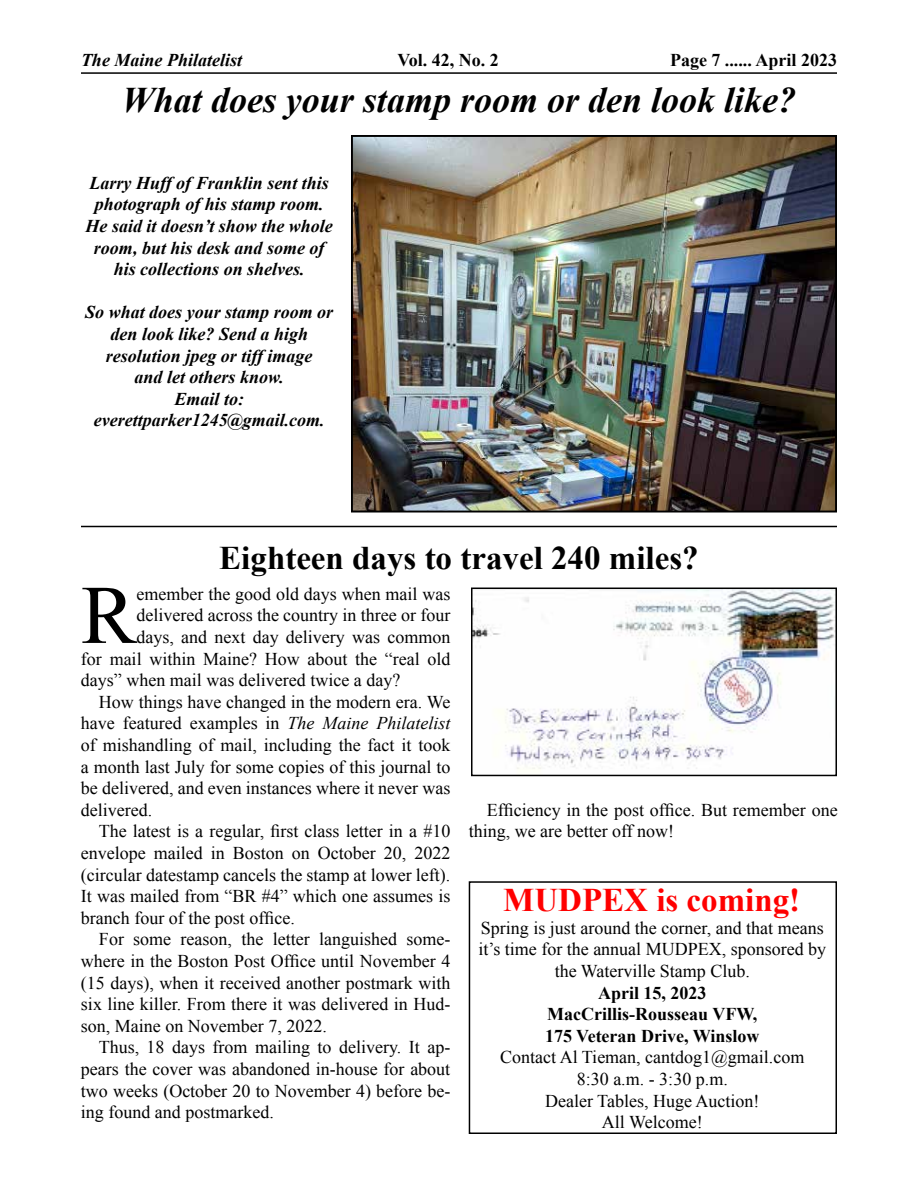
<style>
.page{position:relative;width:918px;height:1188px;background:#fff}
.page>*{position:absolute;margin:0;border:0;box-sizing:border-box;transform-origin:0 0}
.t1{font:83.25px "Times New Roman";color:#000}
.t2{font:italic 700 36px "Times New Roman";color:#000}
.t3{font:700 33px "Times New Roman";color:#000}
.t4{font:700 33px "Times New Roman";color:#f00}
.t5{font:18px/21.6px "Times New Roman";color:#000;text-align:center}
.t6{font:italic 700 18px/21.6px "Times New Roman";color:#000;text-align:center}
.t7{font:700 18px/21.6px "Times New Roman";color:#000;text-align:center}
.s1{font-style:italic}
</style>
<div class="page">
<hr style="left:81px;top:72px;width:756px;height:2px;background:#000">
<img style="left:354px;top:138px;width:480px;height:372px">
<div style="left:351px;top:135px;width:486px;height:378px;border:2px solid #000"></div>
<img style="left:474px;top:591px;width:360px;height:178px">
<div style="left:471px;top:588px;width:366px;height:188px;border:2px solid #000"></div>
<hr style="left:81px;top:526px;width:756px;height:1px;background:#000">
<div style="left:469px;top:881px;width:368px;height:253px;border:2px solid #000"></div>
<p class="t6" style="left:81px;top:49px;width:163px">The Maine Philatelist</p>
<p class="t7" style="left:398px;top:49px;width:103px">Vol. 42, No. 2</p>
<p class="t7" style="left:670px;top:49px;width:168px">Page 7 ...... April 2023</p>
<h2 class="t2" style="left:122px;top:75px;width:676px">What does your stamp room or den look like?</h2>
<p class="t6" style="left:86px;top:171px;width:249px">Larry Huff of Franklin sent this photograph of his stamp room.<br>He said it doesn’t show the whole room, but his desk and some of his collections on shelves.</p>
<p class="t6" style="left:85px;top:301px;width:250px">So what does your stamp room or den look like? Send a high resolution jpeg or tiff image<br>and let others know.<br>Email to: everettparker1245@gmail.com.</p>
<h3 class="t3" style="left:219px;top:535px;width:481px">Eighteen days to travel 240 miles?</h3>
<h1 class="t1" style="left:81px;top:559px;width:57px">R</h1>
<p class="t5" style="left:137px;top:583px;width:315px">emember the good old days when mail was</p>
<p class="t5" style="left:137px;top:604px;width:315px">delivered across the country in three or four</p>
<p class="t5" style="left:137px;top:626px;width:315px">days, and next day delivery was common</p>
<p class="t5" style="left:81px;top:647px;width:371px">for mail within Maine? How about the “real old</p>
<p class="t5" style="left:81px;top:669px;width:321px">days” when mail was delivered twice a day?</p>
<p class="t5" style="left:99px;top:691px;width:353px">How things have changed in the modern era. We</p>
<p class="t5" style="left:81px;top:712px;width:371px">have featured examples in <span class="s1">The Maine Philatelist</span></p>
<p class="t5" style="left:81px;top:734px;width:371px">of mishandling of mail, including the fact it took</p>
<p class="t5" style="left:81px;top:755px;width:371px">a month last July for some copies of this journal to</p>
<p class="t5" style="left:81px;top:777px;width:371px">be delivered, and even instances where it never was</p>
<p class="t5" style="left:81px;top:799px;width:73px">delivered.</p>
<p class="t5" style="left:99px;top:820px;width:353px">The latest is a regular, first class letter in a #10</p>
<p class="t5" style="left:81px;top:842px;width:371px">envelope mailed in Boston on October 20, 2022</p>
<p class="t5" style="left:81px;top:863px;width:371px">(circular datestamp cancels the stamp at lower left).</p>
<p class="t5" style="left:81px;top:885px;width:371px">It was mailed from “BR #4” which one assumes is</p>
<p class="t5" style="left:81px;top:907px;width:215px">branch four of the post office.</p>
<p class="t5" style="left:99px;top:928px;width:353px">For some reason, the letter languished some-</p>
<p class="t5" style="left:81px;top:950px;width:371px">where in the Boston Post Office until November 4</p>
<p class="t5" style="left:81px;top:971px;width:371px">(15 days), when it received another postmark with</p>
<p class="t5" style="left:81px;top:993px;width:371px">six line killer. From there it was delivered in Hud-</p>
<p class="t5" style="left:81px;top:1015px;width:247px">son, Maine on November 7, 2022.</p>
<p class="t5" style="left:99px;top:1036px;width:353px">Thus, 18 days from mailing to delivery. It ap-</p>
<p class="t5" style="left:81px;top:1058px;width:371px">pears the cover was abandoned in-house for about</p>
<p class="t5" style="left:81px;top:1079px;width:371px">two weeks (October 20 to November 4) before be-</p>
<p class="t5" style="left:81px;top:1101px;width:194px">ing found and postmarked.</p>
<p class="t5" style="left:469px;top:799px;width:371px;text-align:left;text-indent:18px">Efficiency in the post office. But remember one thing, we are better off now!</p>
<h3 class="t4" style="left:503px;top:877px;width:298px">MUDPEX is coming!</h3>
<p class="t5" style="left:478px;top:917px;width:349px">Spring is just around the corner, and that means it’s time for the annual MUDPEX, sponsored by the Waterville Stamp Club.</p>
<p class="t7" style="left:545px;top:981px;width:216px">April 15, 2023<br>MacCrillis-Rousseau VFW,<br>175 Veteran Drive, Winslow</p>
<p class="t5" style="left:500px;top:1046px;width:306px">Contact Al Tieman, cantdog1@gmail.com<br>8:30 a.m. - 3:30 p.m.<br>Dealer Tables, Huge Auction!<br>All Welcome!</p>
</div>
